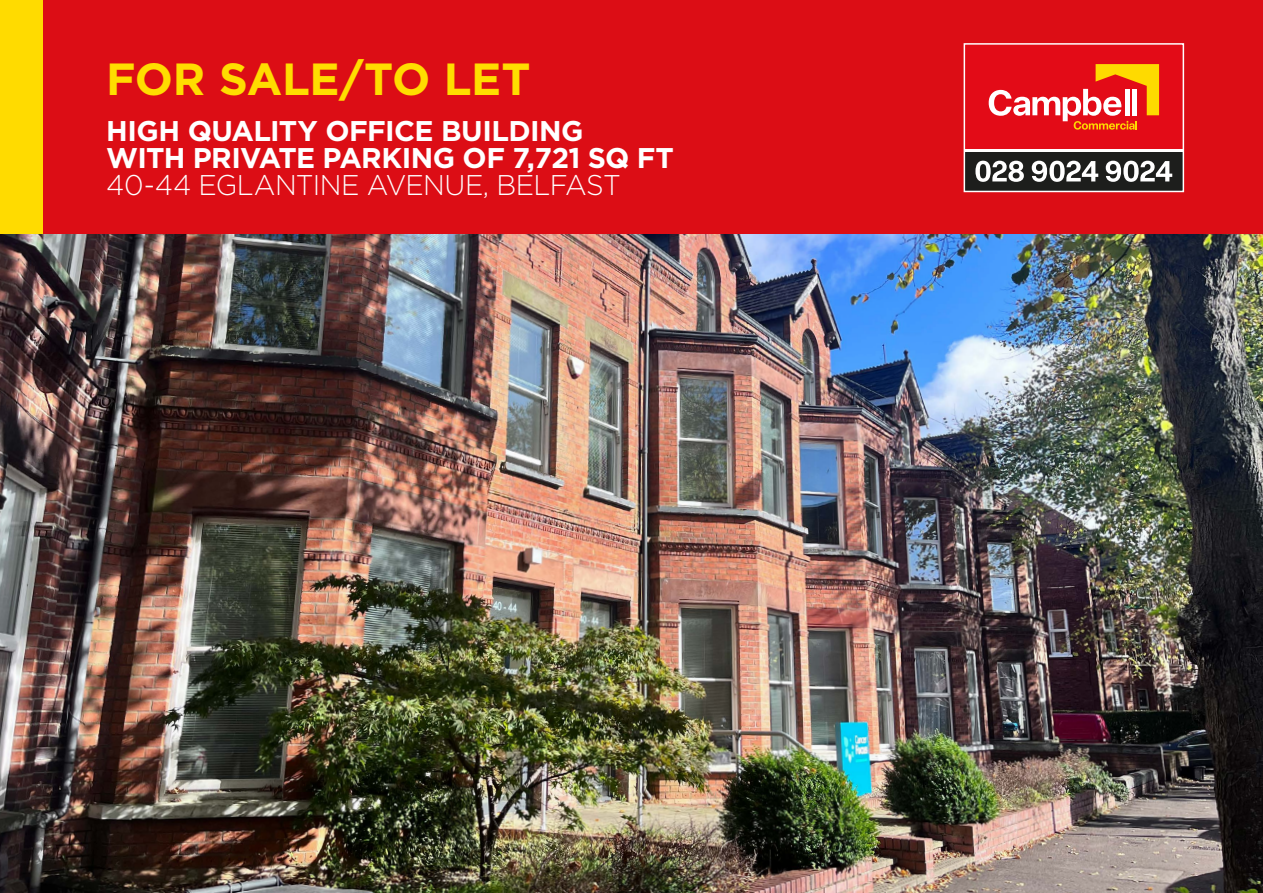
<style>
.page{position:relative;width:1263px;height:893px;background:#fff}
.page>*{position:absolute;margin:0;border:0;box-sizing:border-box;transform-origin:0 0}
.t1{font:700 45px "Gotham HTF";letter-spacing:-.01em;color:#fd0}
.t2{font:700 28.5px/27px "Gotham HTF";letter-spacing:-.02em;color:#fff}
.t3{font:300 28.5px "Gotham HTF";letter-spacing:-.025em;color:#fff;scale:.96 1}
</style>
<div class="page">
<img style="left:0;top:234px;width:1263px;height:659px">
<div style="left:0;top:0;width:1263px;height:234px;background:#dc0d15"></div>
<div style="left:0;top:0;width:43px;height:234px;background:#ffdb00"></div>
<svg style="left:963px;top:43px;width:222px;height:150px"></svg>
<h1 class="t1" style="left:106px;top:53px;width:426px">FOR SALE/TO LET</h1>
<p class="t2" style="left:106px;top:116px;width:569px">HIGH QUALITY OFFICE BUILDING<br>WITH PRIVATE PARKING OF 7,721 SQ FT</p>
<p class="t3" style="left:106px;top:169px;width:537px">40-44 EGLANTINE AVENUE, BELFAST</p>
</div>
